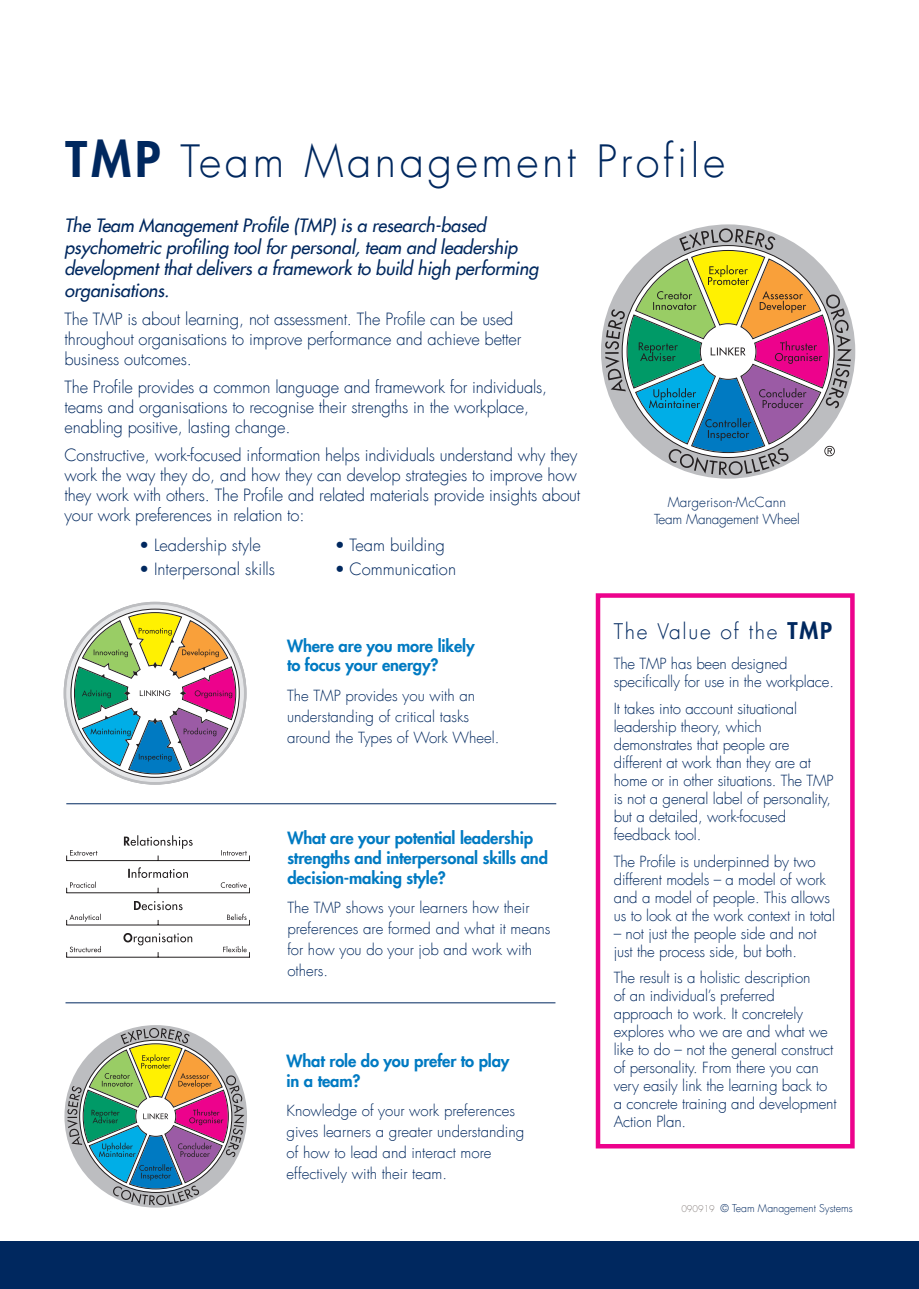
<style>
.page{position:relative;width:919px;height:1289px;background:#fff}
.page>*{position:absolute;margin:0;border:0;box-sizing:border-box;transform-origin:0 0}
.Intro_copy{font:300 43.5px "Futura LT";letter-spacing:.08em;color:#00285f}
.Intro_copy-2{font:300 21px "Futura LT";letter-spacing:.08em;color:#00285f}
.BodyCopy{font:italic 18px/21.6px "Futura LT";letter-spacing:-.01em;color:#00285f}
.BodyCopy-2{font:300 16.5px/19.8px "Futura LT";letter-spacing:-.01em;color:#00285f}
.BodyCopy-3{font:800 16.5px/19.8px "Futura LT";letter-spacing:-.01em;color:#007ac2}
.BodyCopy-4{font:300 15px/18px "Futura LT";letter-spacing:-.01em;color:#00285f}
.BodyCopy-5{font:300 13.5px "Futura LT";letter-spacing:-.015em;color:#00285f}
.BodyCopy-6{font:300 13.5px "Futura LT";letter-spacing:.01em;color:#00285f}
.For_more_information{font:300 10.5px "Futura LT";color:#00285f}
.s1{font-weight:800;font-size:48px}
.s2{font-weight:800;font-size:22.5px}
.s3{font-size:9px;color:#867f7c}
</style>
<div class="page">
<svg style="left:67px;top:605px;width:176px;height:176px"></svg>
<svg style="left:74px;top:612px;width:162px;height:162px"></svg>
<svg style="left:124px;top:835px;width:69px;height:13px"></svg>
<svg style="left:128px;top:867px;width:60px;height:11px"></svg>
<svg style="left:134px;top:901px;width:48px;height:9px"></svg>
<svg style="left:123px;top:933px;width:69px;height:12px"></svg>
<hr style="left:66px;top:860px;width:184px;height:1px;background:#231f20">
<svg style="left:66px;top:850px;width:31px;height:10px"></svg>
<svg style="left:221px;top:850px;width:29px;height:10px"></svg>
<hr style="left:66px;top:892px;width:184px;height:1px;background:#231f20">
<svg style="left:66px;top:881px;width:30px;height:11px"></svg>
<svg style="left:221px;top:882px;width:29px;height:10px"></svg>
<hr style="left:66px;top:924px;width:184px;height:1px;background:#231f20">
<svg style="left:66px;top:913px;width:35px;height:12px"></svg>
<svg style="left:227px;top:913px;width:23px;height:12px"></svg>
<hr style="left:66px;top:956px;width:184px;height:1px;background:#231f20">
<svg style="left:66px;top:946px;width:35px;height:11px"></svg>
<svg style="left:223px;top:946px;width:27px;height:11px"></svg>
<svg style="left:67px;top:1027px;width:177px;height:178px"></svg>
<hr style="left:65px;top:1002px;width:490px;height:1px;background:#00285f">
<hr style="left:66px;top:803px;width:490px;height:1px;background:#00285f">
<div style="left:0;top:1241px;width:918px;height:47px;background:#00285f"></div>
<svg style="left:605px;top:228px;width:246px;height:247px"></svg>
<div style="left:595px;top:593px;width:259px;height:555px;border:4px solid #ed028c"></div>
<p class="Intro_copy" style="left:65px;top:135px;width:661px"><span class="s1">TMP</span> Team Management Profile</p>
<p class="BodyCopy" style="left:64px;top:215px;width:475px">The Team Management Profile (TMP) is a research-based psychometric profiling tool for personal, team and leadership development that delivers a framework to build high performing organisations.</p>
<p class="BodyCopy-2" style="left:64px;top:310px;width:458px">The TMP is about learning, not assessment. The Profile can be used throughout organisations to improve performance and achieve better business outcomes.</p>
<p class="BodyCopy-2" style="left:64px;top:378px;width:484px">The Profile provides a common language and framework for individuals, teams and organisations to recognise their strengths in the workplace, enabling positive, lasting change.</p>
<p class="BodyCopy-2" style="left:64px;top:445px;width:517px">Constructive, work-focused information helps individuals understand why they work the way they do, and how they can develop strategies to improve how they work with others. The Profile and related materials provide insights about your work preferences in relation to:</p>
<p class="BodyCopy-2" style="left:139px;top:535px;width:123px">• Leadership style</p>
<p class="BodyCopy-2" style="left:139px;top:560px;width:137px">• Interpersonal skills</p>
<p class="BodyCopy-6" style="left:667px;top:493px;width:120px">Margerison-McCann</p>
<p class="BodyCopy-5" style="left:654px;top:511px;width:147px">Team Management Wheel</p>
<p class="BodyCopy-2" style="left:335px;top:535px;width:112px">• Team building</p>
<p class="BodyCopy-2" style="left:335px;top:560px;width:123px">• Communication</p>
<p class="BodyCopy-3" style="left:287px;top:635px;width:189px">Where are you more likely to focus your energy?</p>
<p class="BodyCopy-4" style="left:287px;top:685px;width:214px;line-height:21px">The TMP provides you with an understanding of critical tasks around the Types of Work Wheel.</p>
<p class="BodyCopy-3" style="left:287px;top:827px;width:262px">What are your potential leadership strengths and interpersonal skills and decision-making style?</p>
<p class="BodyCopy-4" style="left:287px;top:897px;width:265px;line-height:21px">The TMP shows your learners how their preferences are formed and what it means for how you do your job and work with others.</p>
<p class="BodyCopy-3" style="left:286px;top:1050px;width:224px">What role do you prefer to play in a team?</p>
<p class="BodyCopy-4" style="left:286px;top:1100px;width:239px;line-height:21px">Knowledge of your work preferences gives learners a greater understanding of how to lead and interact more effectively with their team.</p>
<p class="Intro_copy-2" style="left:613px;top:619px;width:220px">The Value of the <span class="s2">TMP</span></p>
<p class="BodyCopy-4" style="left:613px;top:655px;width:222px">The TMP has been designed specifically for use in the workplace.</p>
<p class="BodyCopy-4" style="left:613px;top:700px;width:221px">It takes into account situational leadership theory, which demonstrates that people are different at work than they are at home or in other situations. The TMP is not a general label of personality, but a detailed, work-focused feedback tool.</p>
<p class="BodyCopy-4" style="left:613px;top:852px;width:223px">The Profile is underpinned by two different models – a model of work and a model of people. This allows us to look at the work context in total</p>
<p class="BodyCopy-4" style="left:613px;top:924px;width:204px">– not just the people side and not just the process side, but both.</p>
<p class="BodyCopy-4" style="left:613px;top:969px;width:224px">The result is a holistic description<br>of an individual’s preferred approach to work. It concretely explores who we are and what we like to do – not the general construct of personality. From there you can very easily link the learning back to a concrete training and development<br>Action Plan.</p>
<p class="For_more_information" style="left:681px;top:1201px;width:173px"><span class="s3">090919</span> © Team Management Systems</p>
</div>
